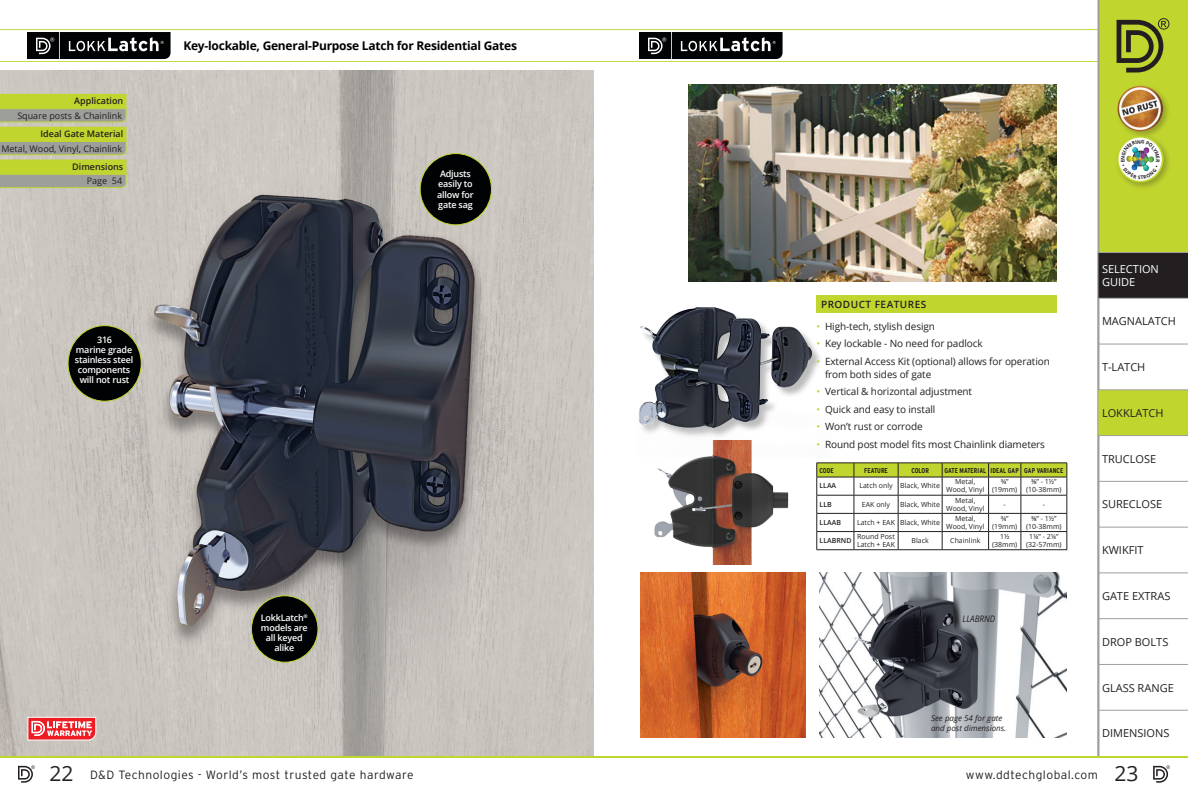
<style>
.page{position:relative;width:1188px;height:792px;background:#fff}
.page>*{position:absolute;margin:0;border:0;box-sizing:border-box;transform-origin:0 0}
.t1{font:300 12px "Interstate";letter-spacing:.04em;color:#231f20}
.sub_head_new{font:700 12px "Open Sans";letter-spacing:-.02em;color:#010203}
.t2{font:11px "Open Sans";color:#231f20}
.t3{font:11px "Open Sans";color:#fff}
.t4{font:10px/13px "Open Sans";letter-spacing:-.01em;color:#231f20}
.Ket_features_new{font:600 10px "Open Sans";letter-spacing:.05em;color:#231f20}
.Points_large{font:600 9px/10px "Open Sans";letter-spacing:-.02em;color:#fff;text-align:center}
.part_number{font:9px "Open Sans";color:#231f20}
.t5{font:600 9px "Open Sans";color:#231f20}
.t6{font:italic 9px "Open Sans";color:#231f20;scale:.9 1}
.t7{font:italic 8px/9.6px "Open Sans";color:#231f20}
.Plain_Text{font:7px/8px "Open Sans";color:#231f20;text-align:center}
.Paragraph_Style_1{font:7px/8px "Open Sans";color:#231f20;text-align:center}
.Paragraph_Style_1-2{font:700 condensed 7px "Interstate";color:#231f20}
.Paragraph_Style_1-3{font:600 7px "Open Sans";color:#231f20}
.s1{color:#c1d52f}
.s2{font-family:"Open Sans";font-weight:400;font-size:21px}
</style>
<div class="page">
<img style="left:0;top:71px;width:594px;height:685px">
<svg style="left:0;top:29px;width:1098px;height:33px"></svg>
<svg style="left:60px;top:32px;width:111px;height:27px;background:#262728"></svg>
<div style="left:27px;top:32px;width:31px;height:27px;background:#010203"></div>
<svg style="left:36px;top:38px;width:18px;height:16px"></svg>
<svg style="left:672px;top:32px;width:111px;height:27px;background:#262728"></svg>
<div style="left:639px;top:32px;width:31px;height:27px;background:#010203"></div>
<svg style="left:648px;top:38px;width:18px;height:16px"></svg>
<img style="left:641px;top:573px;width:164px;height:164px">
<img style="left:819px;top:573px;width:247px;height:164px">
<svg style="left:0;top:94px;width:127px;height:95px;background:#b4bf66"></svg>
<img style="left:689px;top:84px;width:367px;height:197px">
<img style="left:638px;top:295px;width:182px;height:142px">
<div style="left:817px;top:295px;width:240px;height:18px;background:#c1d52f"></div>
<svg style="left:817px;top:463px;width:251px;height:87px"></svg>
<hr style="left:817px;top:549px;width:37px;height:1px;background:#231f20">
<hr style="left:854px;top:549px;width:44px;height:1px;background:#231f20">
<hr style="left:898px;top:549px;width:44px;height:1px;background:#231f20">
<hr style="left:942px;top:549px;width:47px;height:1px;background:#231f20">
<hr style="left:989px;top:549px;width:32px;height:1px;background:#231f20">
<hr style="left:1021px;top:549px;width:46px;height:1px;background:#231f20">
<svg style="left:67px;top:325px;width:75px;height:77px;background:#36362f"></svg>
<svg style="left:251px;top:595px;width:68px;height:68px;background:#35352d"></svg>
<svg style="left:419px;top:153px;width:73px;height:73px;background:#373830"></svg>
<img style="left:654px;top:440px;width:135px;height:124px">
<svg style="left:27px;top:717px;width:69px;height:24px;background:#f27376"></svg>
<hr style="left:0;top:756px;width:1188px;height:2px;background:#c1d52f">
<svg style="left:18px;top:765px;width:17px;height:18px"></svg>
<svg style="left:1153px;top:765px;width:17px;height:18px"></svg>
<div style="left:1100px;top:0;width:88px;height:253px;background:#c1d52f"></div>
<hr style="left:1098px;top:0;width:2px;height:756px;background:#9da09a">
<svg style="left:1117px;top:18px;width:52px;height:55px"></svg>
<div style="left:1098px;top:253px;width:90px;height:45px;background:#231f20"></div>
<div style="left:1098px;top:390px;width:90px;height:46px;background:#c1d52f"></div>
<hr style="left:1098px;top:252px;width:90px;height:1px;background:#9da09a">
<hr style="left:1098px;top:253px;width:1px;height:45px;background:#9da09a">
<hr style="left:1098px;top:298px;width:90px;height:1px;background:#9da09a">
<hr style="left:1098px;top:344px;width:90px;height:1px;background:#9da09a">
<hr style="left:1098px;top:389px;width:90px;height:1px;background:#9da09a">
<hr style="left:1098px;top:390px;width:1px;height:45px;background:#9da09a">
<hr style="left:1098px;top:435px;width:90px;height:1px;background:#9da09a">
<hr style="left:1098px;top:481px;width:90px;height:1px;background:#9da09a">
<hr style="left:1098px;top:527px;width:90px;height:1px;background:#9da09a">
<hr style="left:1098px;top:572px;width:90px;height:1px;background:#9da09a">
<hr style="left:1098px;top:618px;width:90px;height:1px;background:#9da09a">
<hr style="left:1098px;top:664px;width:90px;height:1px;background:#9da09a">
<hr style="left:1098px;top:710px;width:90px;height:1px;background:#9da09a">
<div style="left:1115px;top:83px;width:56px;height:56px;background:#231f20;opacity:.3"></div>
<img style="left:1118px;top:86px;width:45px;height:45px;border-radius:23px">
<div style="left:1114px;top:133px;width:58px;height:58px;background:#231f20;opacity:.3"></div>
<svg style="left:1117px;top:136px;width:47px;height:46px"></svg>
<svg style="left:1119px;top:138px;width:43px;height:43px;background:#cfdcb8"></svg>
<p class="t5" style="left:74px;top:95px;width:51px">Application</p>
<p class="part_number" style="left:1px;top:142px;width:122px">Metal, Wood, Vinyl, Chainlink</p>
<p class="part_number" style="left:17px;top:109px;width:106px">Square posts &amp; Chainlink</p>
<p class="t5" style="left:41px;top:128px;width:84px">Ideal Gate Material</p>
<p class="t5" style="left:72px;top:161px;width:53px">Dimensions</p>
<p class="part_number" style="left:87px;top:175px;width:37px">Page 54</p>
<p class="Points_large" style="left:75px;top:334px;width:60px">316<br>marine grade stainless steel components will not rust</p>
<p class="sub_head_new" style="left:183px;top:37px;width:335px">Key-lockable, General-Purpose Latch for Residential Gates</p>
<p class="Points_large" style="left:438px;top:169px;width:36px;text-align:left">Adjusts easily to</p>
<p class="Points_large" style="left:437px;top:190px;width:38px;text-align:left">allow for gate sag</p>
<p class="Points_large" style="left:261px;top:612px;width:49px">LokkLatch<sup>® </sup>models are all keyed alike</p>
<p class="Ket_features_new" style="left:821px;top:297px;width:107px">PRODUCT FEATURES</p>
<p class="t4" style="left:817px;top:319px;width:120px"><span class="s1">•</span> High-tech, stylish design</p>
<p class="t4" style="left:817px;top:337px;width:168px"><span class="s1">•</span> Key lockable - No need for padlock</p>
<p class="t4" style="left:825px;top:354px;width:226px;text-indent:-9px"><span class="s1">•</span> External Access Kit (optional) allows for operation from both sides of gate</p>
<p class="t4" style="left:817px;top:385px;width:157px"><span class="s1">•</span> Vertical &amp; horizontal adjustment</p>
<p class="t4" style="left:817px;top:402px;width:120px"><span class="s1">•</span> Quick and easy to install</p>
<p class="t4" style="left:817px;top:420px;width:108px"><span class="s1">•</span> Won’t rust or corrode</p>
<p class="t4" style="left:817px;top:437px;width:230px"><span class="s1">•</span> Round post model fits most Chainlink diameters</p>
<p class="Paragraph_Style_1-2" style="left:820px;top:466px;width:16px">CODE</p>
<p class="Paragraph_Style_1-2" style="left:864px;top:466px;width:25px">FEATURE</p>
<p class="Paragraph_Style_1-2" style="left:911px;top:466px;width:19px">COLOR</p>
<p class="Paragraph_Style_1-2" style="left:944px;top:466px;width:43px">GATE MATERIAL</p>
<p class="Paragraph_Style_1-2" style="left:991px;top:466px;width:30px">IDEAL GAP</p>
<p class="Paragraph_Style_1-2" style="left:1024px;top:466px;width:41px">GAP VARIANCE</p>
<p class="Paragraph_Style_1-3" style="left:820px;top:481px;width:18px">LLAA</p>
<p class="Plain_Text" style="left:859px;top:482px;width:35px">Latch only</p>
<p class="Plain_Text" style="left:900px;top:482px;width:41px">Black, White</p>
<p class="Plain_Text" style="left:946px;top:478px;width:40px">Metal,<br>Wood, Vinyl</p>
<p class="Paragraph_Style_1" style="left:992px;top:478px;width:27px">¾” (19mm)</p>
<p class="Paragraph_Style_1" style="left:1026px;top:478px;width:37px">⅜” - 1½” (10-38mm)</p>
<p class="Paragraph_Style_1-3" style="left:820px;top:499px;width:14px">LLB</p>
<p class="Plain_Text" style="left:862px;top:500px;width:30px">EAK only</p>
<p class="Plain_Text" style="left:900px;top:500px;width:41px">Black, White</p>
<p class="Plain_Text" style="left:946px;top:496px;width:40px">Metal,<br>Wood, Vinyl</p>
<p class="Paragraph_Style_1" style="left:1004px;top:500px;width:4px">-</p>
<p class="Paragraph_Style_1" style="left:1043px;top:500px;width:4px">-</p>
<p class="Paragraph_Style_1-3" style="left:820px;top:517px;width:23px">LLAAB</p>
<p class="Plain_Text" style="left:857px;top:518px;width:39px">Latch + EAK</p>
<p class="Plain_Text" style="left:900px;top:518px;width:41px">Black, White</p>
<p class="Plain_Text" style="left:946px;top:514px;width:40px">Metal,<br>Wood, Vinyl</p>
<p class="Paragraph_Style_1" style="left:992px;top:514px;width:27px">¾” (19mm)</p>
<p class="Paragraph_Style_1" style="left:1026px;top:514px;width:37px">⅜” - 1½” (10-38mm)</p>
<p class="Paragraph_Style_1-3" style="left:820px;top:536px;width:33px">LLABRND</p>
<p class="Plain_Text" style="left:857px;top:532px;width:39px;text-align:left">Round Post<br>Latch + EAK</p>
<p class="Plain_Text" style="left:912px;top:536px;width:19px">Black</p>
<p class="Plain_Text" style="left:950px;top:536px;width:32px">Chainlink</p>
<p class="Paragraph_Style_1" style="left:992px;top:532px;width:27px">1½ (38mm)</p>
<p class="Paragraph_Style_1" style="left:1026px;top:532px;width:37px">1¼” - 2¼” (32-57mm)</p>
<p class="t6" style="left:963px;top:613px;width:38px">LLABRND</p>
<p class="t7" style="left:931px;top:713px;width:77px">See page 54 for gate and post dimensions.</p>
<p class="t3" style="left:1102px;top:261px;width:58px">SELECTION</p>
<p class="t3" style="left:1102px;top:275px;width:35px">GUIDE</p>
<p class="t2" style="left:1102px;top:314px;width:75px">MAGNALATCH</p>
<p class="t2" style="left:1102px;top:360px;width:45px">T-LATCH</p>
<p class="t2" style="left:1102px;top:405px;width:63px">LOKKLATCH</p>
<p class="t2" style="left:1102px;top:451px;width:56px">TRUCLOSE</p>
<p class="t2" style="left:1102px;top:497px;width:62px">SURECLOSE</p>
<p class="t2" style="left:1102px;top:543px;width:43px">KWIKFIT</p>
<p class="t2" style="left:1102px;top:588px;width:70px">GATE EXTRAS</p>
<p class="t2" style="left:1102px;top:634px;width:68px">DROP BOLTS</p>
<p class="t2" style="left:1102px;top:680px;width:73px">GLASS RANGE</p>
<p class="t2" style="left:1102px;top:726px;width:69px">DIMENSIONS</p>
<p class="t1" style="left:50px;top:767px;width:366px"><span class="s2">22</span> D&amp;D Technologies - World’s most trusted gate hardware</p>
<p class="t1" style="left:966px;top:767px;width:174px">www.ddtechglobal.com <span class="s2">23</span></p>
</div>
